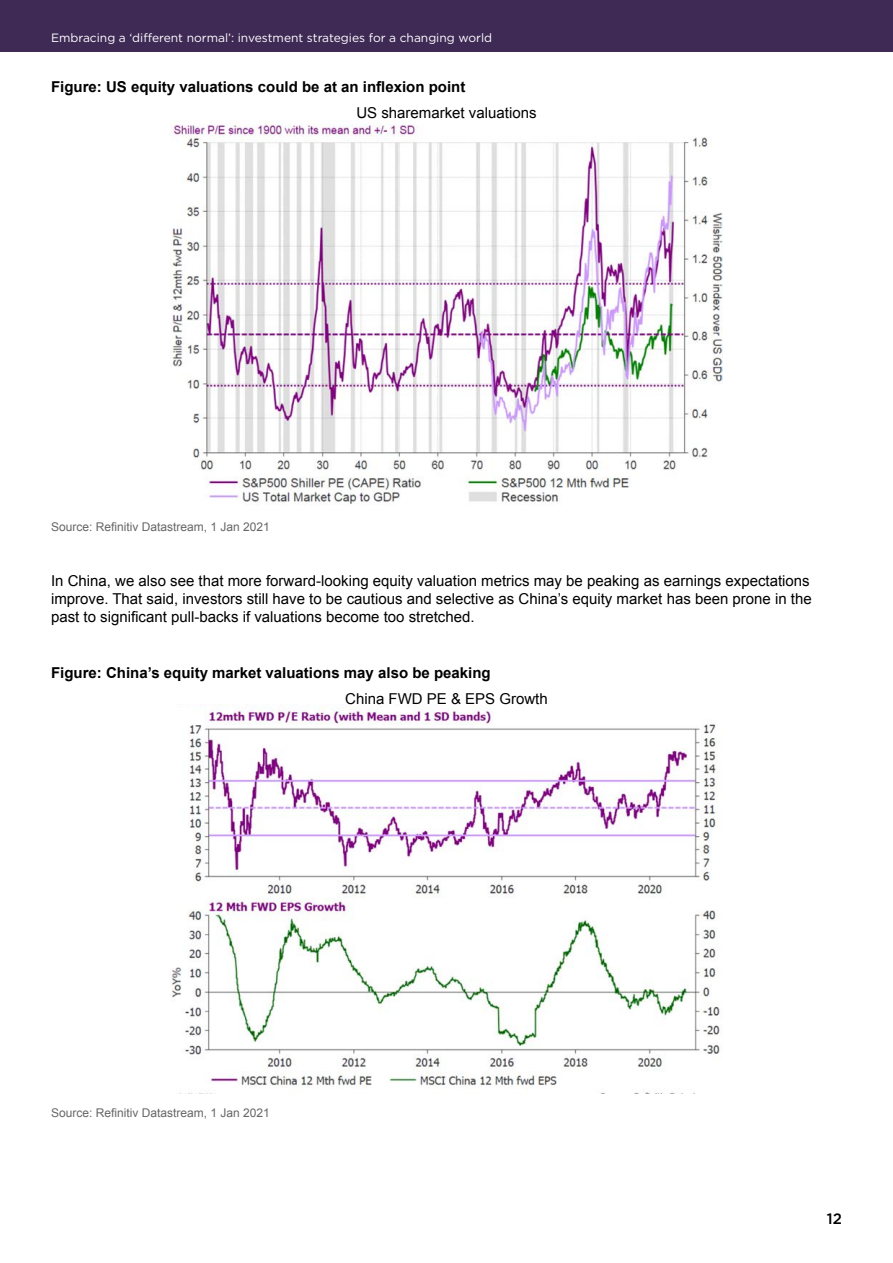
<style>
.page{position:relative;width:893px;height:1263px;background:#fff}
.page>*{position:absolute;margin:0;border:0;box-sizing:border-box;transform-origin:0 0}
.t1{font:15px/18px "Arial";color:#000}
.t2{font:700 15px "Arial";color:#000}
.t3{font:500 15px "Gotham";color:#000}
.t4{font:12px "Arial";color:#666}
.t5{font:12px "Gotham";color:#fff}
</style>
<div class="page">
<div style="left:0;top:0;width:893px;height:51px;background:#3f2a56"></div>
<img style="left:171px;top:121px;width:551px;height:383px">
<img style="left:172px;top:704px;width:550px;height:389px">
<p class="t5" style="left:51px;top:30px;width:443px">Embracing a ‘different normal’: investment strategies for a changing world</p>
<p class="t2" style="left:51px;top:77px;width:416px">Figure: US equity valuations could be at an inflexion point</p>
<p class="t1" style="left:356px;top:104px;width:182px">US sharemarket valuations</p>
<p class="t4" style="left:51px;top:518px;width:220px">Source: Refinitiv Datastream, 1 Jan 2021</p>
<p class="t1" style="left:51px;top:572px;width:762px">In China, we also see that more forward-looking equity valuation metrics may be peaking as earnings expectations improve. That said, investors still have to be cautious and selective as China’s equity market has been prone in the past to significant pull-backs if valuations become too stretched.</p>
<p class="t2" style="left:51px;top:663px;width:441px">Figure: China’s equity market valuations may also be peaking</p>
<p class="t1" style="left:345px;top:690px;width:204px">China FWD PE &amp; EPS Growth</p>
<p class="t4" style="left:51px;top:1105px;width:220px">Source: Refinitiv Datastream, 1 Jan 2021</p>
<p class="t3" style="left:827px;top:1209px;width:17px">12</p>
</div>
